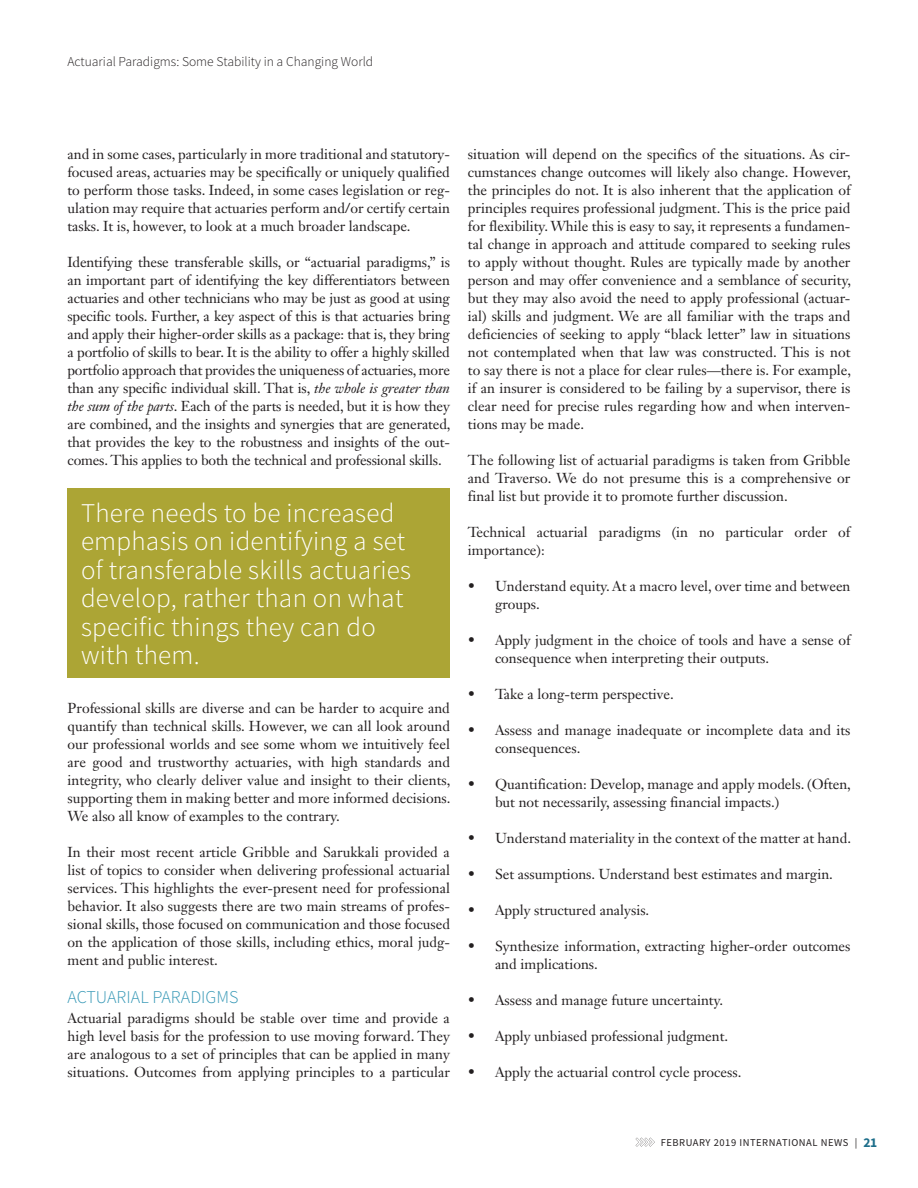
<style>
.page{position:relative;width:918px;height:1188px;background:#fff}
.page>*{position:absolute;margin:0;border:0;box-sizing:border-box;transform-origin:0 0}
.t1{font:300 27px/28.5px "Source Sans Pro";letter-spacing:.01em;color:#fff}
.t2{font:300 18px "Source Sans Pro";color:#3698b6}
.t3{font:14.25px/18px "Janson Text LT Std";color:#231f20;text-align:justify}
.t4{font:300 13.5px "Source Sans Pro";color:#231f20}
.t5{font:10.5px "Source Sans Pro";letter-spacing:.05em;color:#231f20}
.s1{font-style:italic}
.s2{font-weight:700;font-size:13.5px;color:#1d6e8a}
</style>
<div class="page">
<svg style="left:636px;top:1138px;width:19px;height:9px"></svg>
<div style="left:68px;top:488px;width:382px;height:190px;background:#aca535"></div>
<p class="t4" style="left:68px;top:54px;width:307px">Actuarial Paradigms: Some Stability in a Changing World</p>
<p class="t3" style="left:68px;top:145px;width:384px">and in some cases, particularly in more traditional and statutory&shy;focused areas, actuaries may be specifically or uniquely qualified to perform those tasks. Indeed, in some cases legislation or reg&shy;ulation may require that actuaries perform and/or certify certain tasks. It is, however, to look at a much broader landscape.</p>
<p class="t3" style="left:68px;top:253px;width:385px">Identifying these transferable skills, or “actuarial paradigms,” is an important part of identifying the key differentiators between actuaries and other technicians who may be just as good at using specific tools. Further, a key aspect of this is that actuaries bring and apply their higher-order skills as a package: that is, they bring a portfolio of skills to bear. It is the ability to offer a highly skilled portfolio approach that provides the uniqueness of actuaries, more than any specific individual skill. That is, <span class="s1">the whole is greater than the sum of the parts</span>. Each of the parts is needed, but it is how they are combined, and the insights and synergies that are generated, that provides the key to the robustness and insights of the out&shy;comes. This applies to both the technical and professional skills.</p>
<h1 class="t1" style="left:81px;top:499px;width:332px">There needs to be increased emphasis on identifying a set of transferable skills actuaries develop, rather than on what specific things they can do with them.</h1>
<p class="t3" style="left:68px;top:699px;width:385px">Professional skills are diverse and can be harder to acquire and quantify than technical skills. However, we can all look around our professional worlds and see some whom we intuitively feel are good and trustworthy actuaries, with high standards and integrity, who clearly deliver value and insight to their clients, supporting them in making better and more informed decisions.<br>We also all know of examples to the contrary.</p>
<p class="t3" style="left:68px;top:843px;width:384px">In their most recent article Gribble and Sarukkali provided a list of topics to consider when delivering professional actuarial services. This highlights the ever-present need for professional behavior. It also suggests there are two main streams of profes&shy;sional skills, those focused on communication and those focused on the application of those skills, including ethics, moral judg&shy;ment and public interest.</p>
<p class="t2" style="left:68px;top:986px;width:173px">ACTUARIAL PARADIGMS</p>
<p class="t3" style="left:68px;top:1009px;width:384px">Actuarial paradigms should be stable over time and provide a high level basis for the profession to use moving forward. They are analogous to a set of principles that can be applied in many situations. Outcomes from applying principles to a particular</p>
<p class="t3" style="left:468px;top:145px;width:385px">situation will depend on the specifics of the situations. As cir&shy;cumstances change outcomes will likely also change. However, the principles do not. It is also inherent that the application of principles requires professional judgment. This is the price paid for flexibility. While this is easy to say, it represents a fundamen&shy;tal change in approach and attitude compared to seeking rules to apply without thought. Rules are typically made by another person and may offer convenience and a semblance of security, but they may also avoid the need to apply professional (actuar&shy;ial) skills and judgment. We are all familiar with the traps and deficiencies of seeking to apply “black letter” law in situations not contemplated when that law was constructed. This is not to say there is not a place for clear rules—there is. For example, if an insurer is considered to be failing by a supervisor, there is clear need for precise rules regarding how and when interven&shy;tions may be made.</p>
<p class="t3" style="left:468px;top:451px;width:384px">The following list of actuarial paradigms is taken from Gribble and Traverso. We do not presume this is a comprehensive or final list but provide it to promote further discussion.</p>
<p class="t3" style="left:468px;top:523px;width:384px">Technical actuarial paradigms (in no particular order of importance):</p>
<p class="t3" style="left:495px;top:577px;width:357px;text-indent:-27px">• Understand equity. At a macro level, over time and between groups.</p>
<p class="t3" style="left:495px;top:631px;width:357px;text-indent:-27px">• Apply judgment in the choice of tools and have a sense of consequence when interpreting their outputs.</p>
<p class="t3" style="left:468px;top:685px;width:207px">• Take a long- term perspective.</p>
<p class="t3" style="left:495px;top:721px;width:357px;text-indent:-27px">• Assess and manage inadequate or incomplete data and its consequences.</p>
<p class="t3" style="left:495px;top:775px;width:358px;text-indent:-27px">• Quantification: Develop, manage and apply models. (Often, but not necessarily, assessing financial impacts.)</p>
<p class="t3" style="left:468px;top:829px;width:385px">• Understand materiality in the context of the matter at hand.</p>
<p class="t3" style="left:468px;top:865px;width:366px">• Set assumptions. Understand best estimates and margin.</p>
<p class="t3" style="left:468px;top:901px;width:183px">• Apply structured analysis.</p>
<p class="t3" style="left:495px;top:937px;width:357px;text-indent:-27px">• Synthesize information, extracting higher-order outcomes and implications.</p>
<p class="t3" style="left:468px;top:991px;width:257px">• Assess and manage future uncertainty.</p>
<p class="t3" style="left:468px;top:1027px;width:262px">• Apply unbiased professional judgment.</p>
<p class="t3" style="left:468px;top:1063px;width:275px">• Apply the actuarial control cycle process.</p>
<p class="t5" style="left:661px;top:1136px;width:218px">FEBRUARY 2019 INTERNATIONAL NEWS | <span class="s2">21</span></p>
</div>
